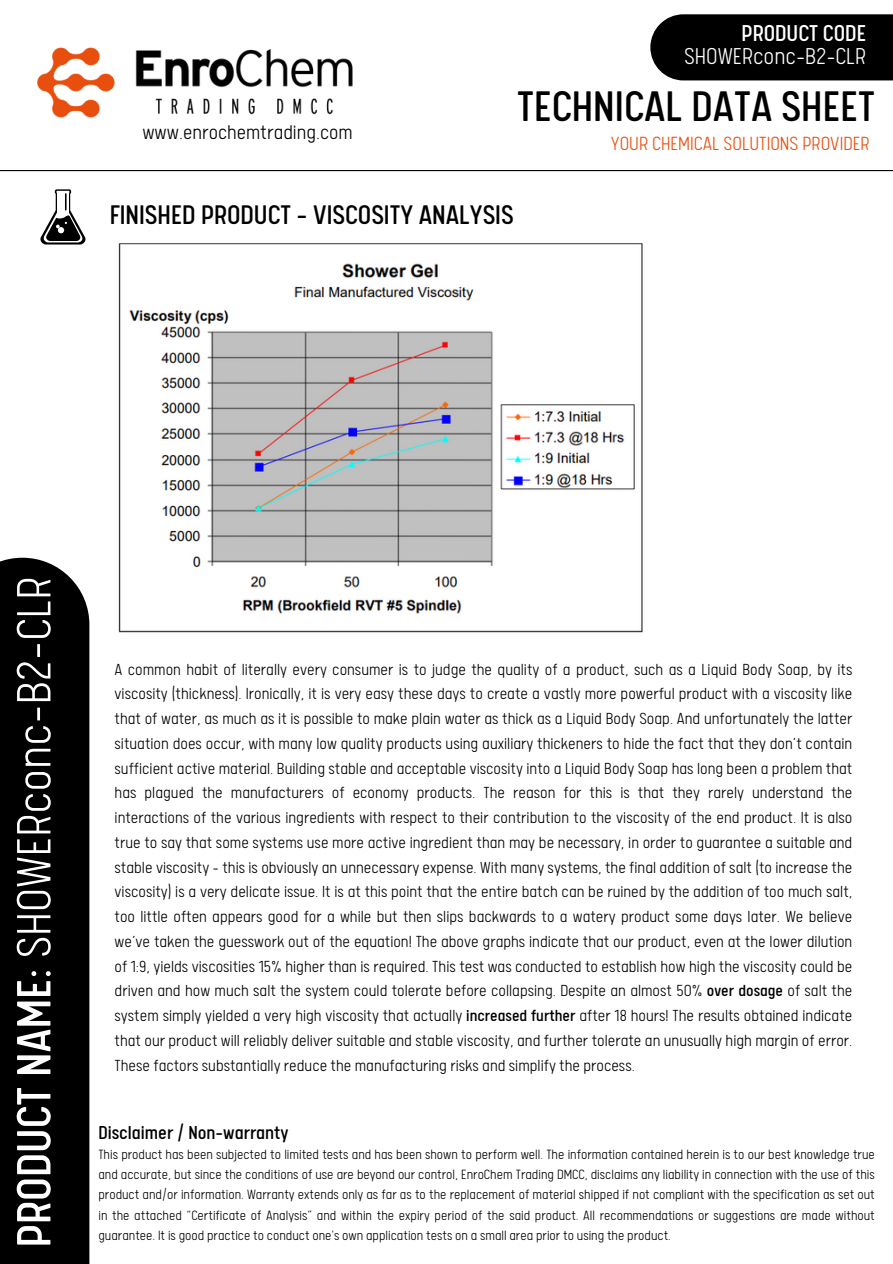
<style>
.page{position:relative;width:893px;height:1264px;background:#fff}
.page>*{position:absolute;margin:0;border:0;box-sizing:border-box;transform-origin:0 0}
.t1{font:300 54px "Calps";color:#fff}
.t2{font:48px "Calps";color:#000}
.t3{font:30.3px "Calps";color:#000}
.t4{font:300 25.8px/23.7px "Calps";color:#fff;text-align:right}
.t5{font:300 22.35px "Calps";color:#000}
.t6{font:300 21.45px "Calps";color:#e84e0e}
.t7{font:21px "Calps";color:#000}
.t8{font:300 18px/24.8px "Calps";color:#000;text-align:justify}
.t9{font:300 15px/20.2px "Calps";color:#000;text-align:justify}
.s1{font-weight:400}
</style>
<div class="page">
<hr style="left:0;top:170px;width:892px;height:1px;background:#000">
<svg style="left:40px;top:189px;width:46px;height:55px"></svg>
<img style="left:37px;top:47px;width:78px;height:71px">
<img style="left:135px;top:49px;width:217px;height:66px">
<div style="left:650px;top:14px;width:242px;height:66px;background:#000"></div>
<div style="left:0;top:557px;width:89px;height:706px;background:#000"></div>
<img style="left:118px;top:243px;width:525px;height:390px">
<p class="t4" style="left:684px;top:25px;width:183px"><span class="s1">PRODUCT CODE<br></span>SHOWERconc-B2-CLR</p>
<h6 class="t5" style="left:142px;top:123px;width:212px">www.enrochemtrading.com</h6>
<h3 class="t2" style="left:517px;top:87px;width:359px">TECHNICAL DATA SHEET</h3>
<h1 class="t6" style="left:611px;top:134px;width:260px">YOUR CHEMICAL SOLUTIONS PROVIDER</h1>
<p class="t3" style="left:110px;top:202px;width:405px">FINISHED PRODUCT – VISCOSITY ANALYSIS</p>
<p class="t1" style="left:11px;top:1247px;width:672px;rotate:-90deg"><span class="s1">PRODUCT NAME:</span> SHOWERconc-B2-CLR</p>
<h4 class="t8" style="left:115px;top:659px;width:739px">A common habit of literally every consumer is to judge the quality of a product, such as a Liquid Body Soap, by its viscosity (thickness). Ironically, it is very easy these days to create a vastly more powerful product with a viscosity like that of water, as much as it is possible to make plain water as thick as a Liquid Body Soap. And unfortunately the latter situation does occur, with many low quality products using auxiliary thickeners to hide the fact that they don’t contain sufficient active material. Building stable and acceptable viscosity into a Liquid Body Soap has long been a problem that has plagued the manufacturers of economy products. The reason for this is that they rarely understand the interactions of the various ingredients with respect to their contribution to the viscosity of the end product. It is also true to say that some systems use more active ingredient than may be necessary, in order to guarantee a suitable and stable viscosity - this is obviously an unnecessary expense. With many systems, the final addition of salt (to increase the viscosity) is a very delicate issue. It is at this point that the entire batch can be ruined by the addition of too much salt, too little often appears good for a while but then slips backwards to a watery product some days later. We believe we’ve taken the guesswork out of the equation! The above graphs indicate that our product, even at the lower dilution of 1:9, yields viscosities 15% higher than is required. This test was conducted to establish how high the viscosity could be driven and how much salt the system could tolerate before collapsing. Despite an almost 50% <span class="s1">over dosage</span> of salt the system simply yielded a very high viscosity that actually <span class="s1">increased further</span> after 18 hours! The results obtained indicate that our product will reliably deliver suitable and stable viscosity, and further tolerate an unusually high margin of error.<br>These factors substantially reduce the manufacturing risks and simplify the process.</h4>
<h2 class="t7" style="left:98px;top:1123px;width:192px">Disclaimer / Non-warranty</h2>
<h5 class="t9" style="left:98px;top:1146px;width:778px">This product has been subjected to limited tests and has been shown to perform well. The information contained herein is to our best knowledge true and accurate, but since the conditions of use are beyond our control, EnroChem Trading DMCC, disclaims any liability in connection with the use of this product and/or information. Warranty extends only as far as to the replacement of material shipped if not compliant with the specification as set out in the attached “Certificate of Analysis” and within the expiry period of the said product. All recommendations or suggestions are made without guarantee. It is good practice to conduct one's own application tests on a small area prior to using the product.</h5>
</div>
